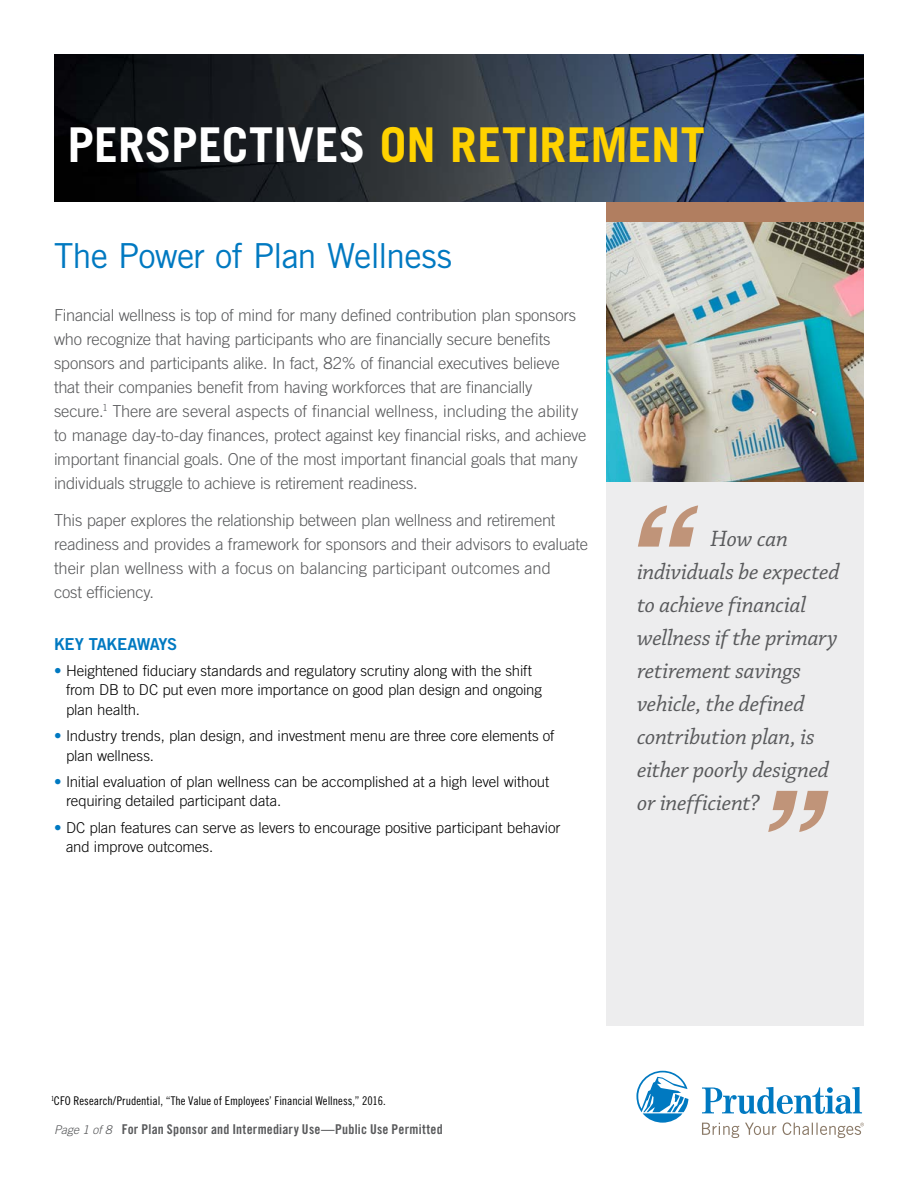
<style>
.page{position:relative;width:918px;height:1188px;background:#fff}
.page>*{position:absolute;margin:0;border:0;box-sizing:border-box;transform-origin:0 0}
.t1{font:48px "Prudential Modern Bold Sem Cond";letter-spacing:.005em;color:#fff}
.H2_Cover_headline{font:500 34.5px "Prudential Modern";letter-spacing:-.025em;color:#0079c1}
.P_Callout{font:italic 23.4px/33px "Prudential Serif";letter-spacing:-.01em;color:#58595b}
.P_Intro_copy{font:300 16.5px/24px "Prudential Modern";letter-spacing:-.015em;color:#58595b}
.H2_Subhead_L1{font:700 16.5px "Prudential Modern";letter-spacing:-.025em;color:#0079c1}
.t2{font:300 15px/19.5px "Prudential Modern";letter-spacing:-.005em;color:#000}
.P_Prospectus{font:700 condensed 13.5px "Prudential Modern";letter-spacing:.015em;color:#58595b}
.P_Footnote{font:condensed 12px "Prudential Modern";letter-spacing:.005em;color:#000}
.s1{color:#ffd200}
.s2{color:#0079c1}
.s3{font-weight:300;font-style:italic;font-stretch:normal;font-size:12px}
</style>
<div class="page">
<div style="left:606px;top:202px;width:258px;height:824px;background:#ededee"></div>
<div style="left:606px;top:202px;width:258px;height:20px;background:#b17e60"></div>
<img style="left:54px;top:54px;width:810px;height:148px">
<svg style="left:636px;top:1071px;width:228px;height:67px"></svg>
<img style="left:606px;top:222px;width:258px;height:260px">
<svg style="left:638px;top:505px;width:60px;height:42px"></svg>
<svg style="left:768px;top:791px;width:61px;height:41px"></svg>
<h1 class="t1" style="left:67px;top:115px;width:639px">PERSPECTIVES <span class="s1">ON RETIREMENT</span></h1>
<p class="H2_Cover_headline" style="left:54px;top:235px;width:400px">The Power of Plan Wellness</p>
<p class="P_Intro_copy" style="left:54px;top:303px;width:534px">Financial wellness is top of mind for many defined contribution plan sponsors who recognize that having participants who are financially secure benefits sponsors and participants alike. In fact, 82% of financial executives believe that their companies benefit from having workforces that are financially secure.<sup>1</sup> There are several aspects of financial wellness, including the ability to manage day-to-day finances, protect against key financial risks, and achieve important financial goals. One of the most important financial goals that many individuals struggle to achieve is retirement readiness.</p>
<p class="P_Intro_copy" style="left:54px;top:508px;width:536px">This paper explores the relationship between plan wellness and retirement readiness and provides a framework for sponsors and their advisors to evaluate their plan wellness with a focus on balancing participant outcomes and<br>cost efficiency.</p>
<p class="H2_Subhead_L1" style="left:54px;top:634px;width:125px">KEY TAKEAWAYS</p>
<p class="t2" style="left:66px;top:661px;width:478px;text-indent:-12px"><span class="s2">•</span> Heightened fiduciary standards and regulatory scrutiny along with the shift from DB to DC put even more importance on good plan design and ongoing plan health.</p>
<p class="t2" style="left:66px;top:726px;width:490px;text-indent:-12px"><span class="s2">•</span> Industry trends, plan design, and investment menu are three core elements of plan wellness.</p>
<p class="t2" style="left:66px;top:772px;width:485px;text-indent:-12px"><span class="s2">•</span> Initial evaluation of plan wellness can be accomplished at a high level without requiring detailed participant data.</p>
<p class="t2" style="left:66px;top:817px;width:496px;text-indent:-12px"><span class="s2">•</span> DC plan features can serve as levers to encourage positive participant behavior and improve outcomes.</p>
<p class="P_Callout" style="left:637px;top:523px;width:204px;text-indent:73px">How can individuals be expected to achieve financial wellness if the primary retirement savings vehicle, the defined contribution plan, is either poorly designed or inefficient?</p>
<p class="P_Footnote" style="left:51px;top:1093px;width:336px"><sup>1</sup>CFO Research/Prudential, “The Value of Employees’ Financial Wellness,” 2016.</p>
<p class="P_Prospectus" style="left:54px;top:1121px;width:390px"><span class="s3">Page 1 of 8</span> For Plan Sponsor and Intermediary Use—Public Use Permitted</p>
</div>
